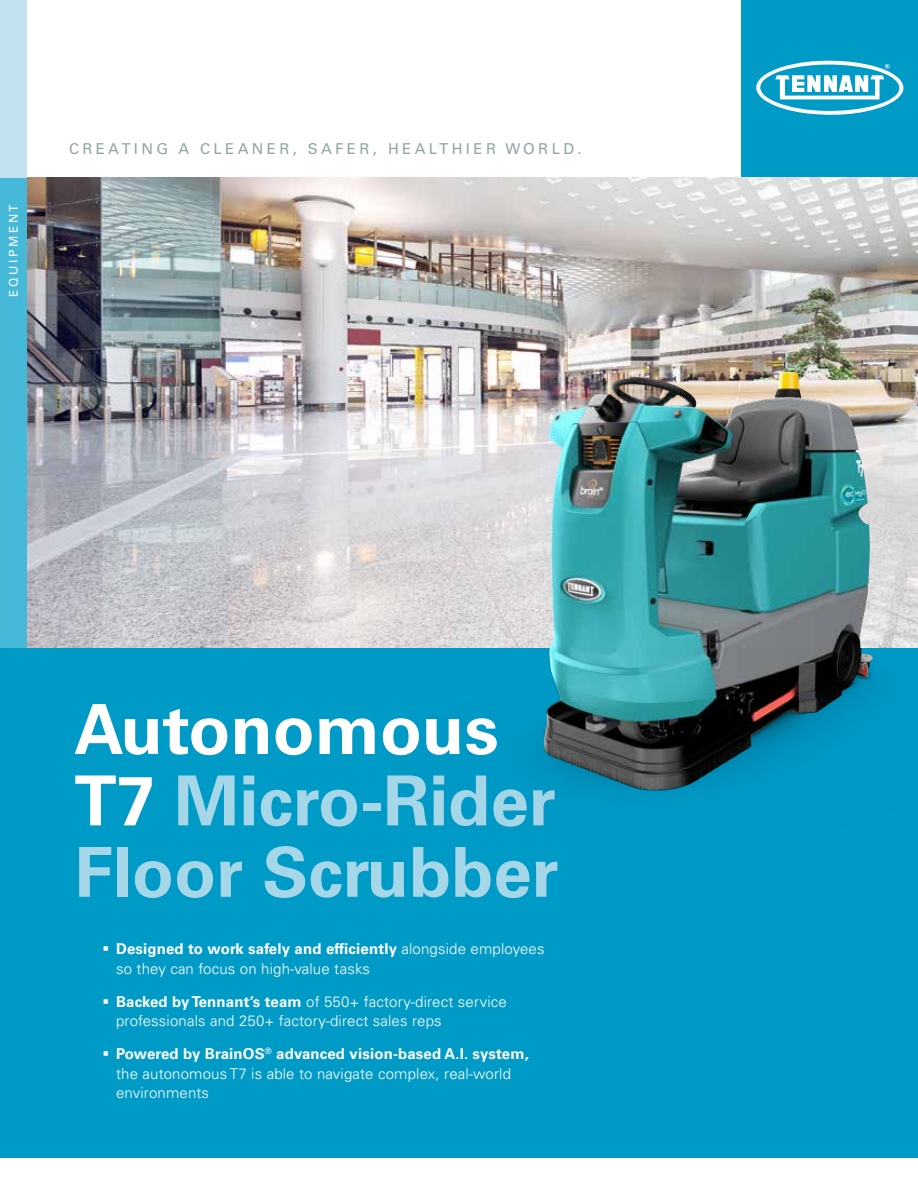
<style>
.page{position:relative;width:918px;height:1188px;background:#fff}
.page>*{position:absolute;margin:0;border:0;box-sizing:border-box;transform-origin:0 0}
.t1{font:700 69px/71.4px "Univers LT Std";color:#a5d7e9}
.t2{font:300 15px/19.5px "Univers LT Std";letter-spacing:.01em;color:#fff}
.t3{font:15px "Univers LT Std";letter-spacing:.225em;color:#91a5a5}
.t4{font:12px "Univers LT Std";letter-spacing:.225em;color:#fff}
.s1{color:#fff}
.s2{font-weight:700}
</style>
<div class="page">
<div style="left:741px;top:0;width:177px;height:177px;background:#009ac7"></div>
<svg style="left:756px;top:60px;width:148px;height:55px"></svg>
<img style="left:27px;top:177px;width:891px;height:471px">
<div style="left:0;top:648px;width:918px;height:510px;background:#009ac7"></div>
<div style="left:0;top:177px;width:27px;height:471px;background:#46b9d9"></div>
<div style="left:0;top:0;width:27px;height:177px;background:#c1e2ef"></div>
<img style="left:540px;top:372px;width:334px;height:418px">
<p class="t4" style="left:6px;top:297px;width:95px;rotate:-90deg">EQUIPMENT</p>
<p class="t3" style="left:69px;top:139px;width:514px">CREATING A CLEANER, SAFER, HEALTHIER WORLD.</p>
<h1 class="t1" style="left:74px;top:694px;width:486px"><span class="s1">Autonomous<br>T7</span> Micro-Rider<br>Floor Scrubber</h1>
<p class="t2" style="left:116px;top:939px;width:430px"><span class="s2">Designed to work safely and efficiently</span> alongside employees so they can focus on high-value tasks</p>
<p class="t2" style="left:116px;top:992px;width:392px"><span class="s2">Backed by Tennant’s team</span> of 550+ factory-direct service professionals and 250+ factory-direct sales reps</p>
<p class="t2" style="left:116px;top:1044px;width:414px"><span class="s2">Powered by BrainOS</span><sup>®</sup> <span class="s2">advanced vision-based A.I. system, </span>the autonomous T7 is able to navigate complex, real-world environments</p>
</div>
